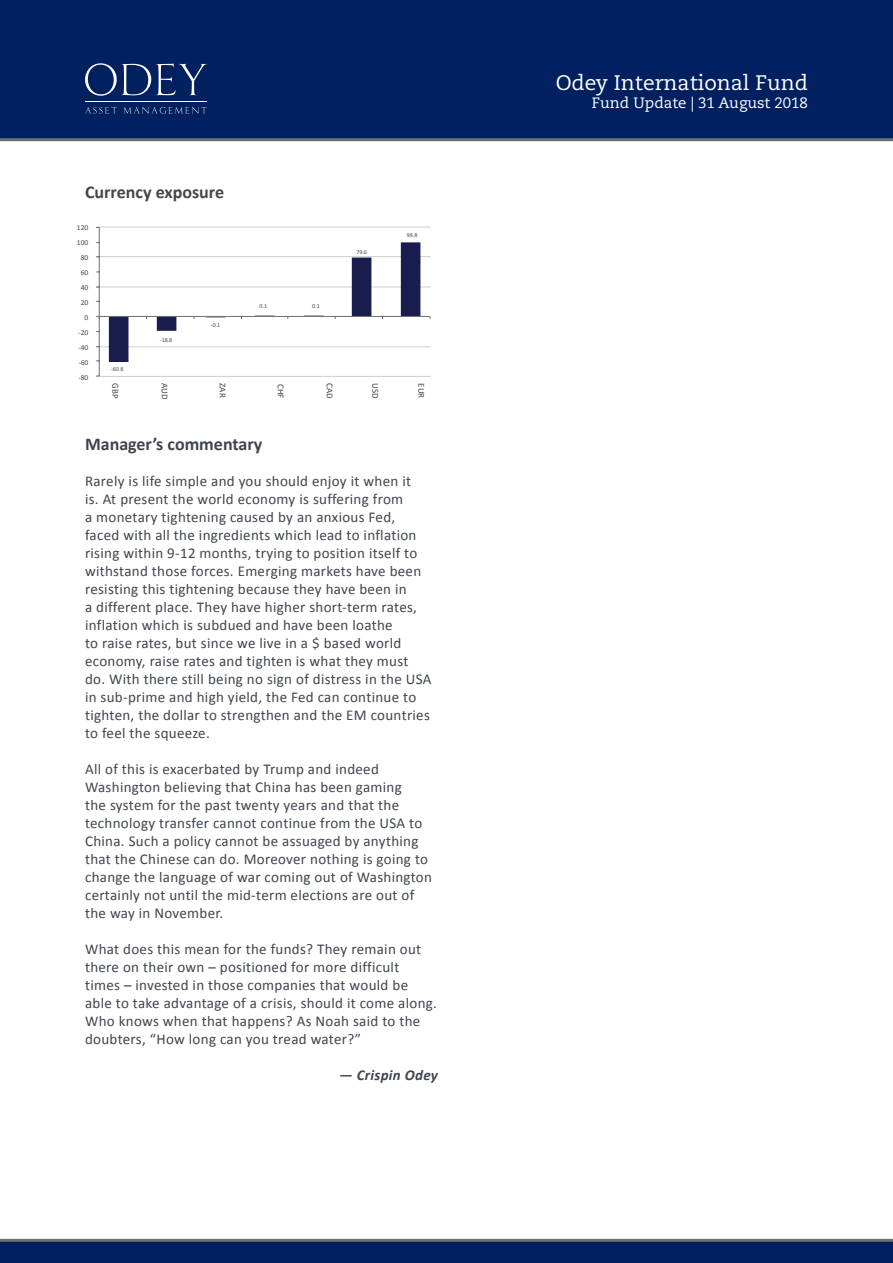
<style>
.page{position:relative;width:893px;height:1263px;background:#fff}
.page>*{position:absolute;margin:0;border:0;box-sizing:border-box;transform-origin:0 0}
.t1{font:21px "Caecilia LT Std";color:#fff}
.t2{font:700 18px "Calibri";color:#3f454f}
.t3{font:700 18px "Calibri";color:#474647}
.t4{font:15px/18px "Calibri";letter-spacing:.02em;color:#3f454f}
.t5{font:15px "Caecilia LT Std";color:#fff}
.t6{font:italic 700 15px "Calibri";letter-spacing:.02em;color:#3f454f}
.t7{font:9px "Calibri";color:#3f454f}
.t8{font:7.5px/15px "Calibri";color:#3f454f;text-align:right}
.t9{font:6px "Calibri";color:#3f454f}
</style>
<div class="page">
<div style="left:0;top:1240px;width:893px;height:23px;background:#002060"></div>
<hr style="left:0;top:1239px;width:893px;height:3px;background:#6e7070">
<div style="left:0;top:0;width:893px;height:138px;background:#002060"></div>
<hr style="left:0;top:138px;width:893px;height:3px;background:#6e7070">
<svg style="left:85px;top:63px;width:122px;height:33px"></svg>
<svg style="left:85px;top:107px;width:32px;height:7px"></svg>
<svg style="left:123px;top:107px;width:84px;height:7px"></svg>
<hr style="left:85px;top:101px;width:122px;height:1px;background:#fff">
<hr style="left:96px;top:376px;width:335px;height:1px;background:#cdcece">
<hr style="left:96px;top:346px;width:335px;height:1px;background:#cdcece">
<hr style="left:96px;top:287px;width:335px;height:1px;background:#cdcece">
<hr style="left:96px;top:256px;width:335px;height:1px;background:#cdcece">
<hr style="left:96px;top:227px;width:335px;height:1px;background:#cdcece">
<hr style="left:99px;top:227px;width:1px;height:149px;background:#6e7070">
<hr style="left:99px;top:316px;width:331px;height:1px;background:#6e7070">
<svg style="left:109px;top:242px;width:311px;height:120px"></svg>
<p class="t3" style="left:85px;top:181px;width:141px">Currency exposure</p>
<p class="t8" style="left:77px;top:220px;width:13px">120<br>100<br>80<br>60<br>40<br>20<br>0 -20 -40 -60 -80</p>
<p class="t9" style="left:111px;top:365px;width:14px">-60.8</p>
<p class="t9" style="left:160px;top:336px;width:14px">-18.8</p>
<p class="t9" style="left:211px;top:321px;width:11px">-0.1</p>
<p class="t9" style="left:260px;top:303px;width:9px">0.1</p>
<p class="t9" style="left:312px;top:303px;width:9px">0.1</p>
<p class="t9" style="left:356px;top:248px;width:12px">79.6</p>
<p class="t7" style="left:121px;top:383px;width:17px;rotate:90deg">GBP</p>
<p class="t7" style="left:170px;top:383px;width:18px;rotate:90deg">AUD</p>
<p class="t7" style="left:228px;top:383px;width:16px;rotate:90deg">ZAR</p>
<p class="t7" style="left:286px;top:384px;width:16px;rotate:90deg">CHF</p>
<p class="t7" style="left:381px;top:383px;width:17px;rotate:90deg">USD</p>
<p class="t7" style="left:336px;top:383px;width:17px;rotate:90deg">CAD</p>
<p class="t9" style="left:407px;top:231px;width:12px">99.8</p>
<p class="t7" style="left:427px;top:383px;width:17px;rotate:90deg">EUR</p>
<p class="t2" style="left:85px;top:433px;width:179px">Manager’s commentary</p>
<p class="t4" style="left:85px;top:472px;width:348px">Rarely is life simple and you should enjoy it when it<br>is. At present the world economy is suffering from<br>a monetary tightening caused by an anxious Fed, faced with all the ingredients which lead to inflation rising within 9-12 months, trying to position itself to withstand those forces. Emerging markets have been resisting this tightening because they have been in<br>a different place. They have higher short-term rates, inflation which is subdued and have been loathe<br>to raise rates, but since we live in a $ based world economy, raise rates and tighten is what they must do. With there still being no sign of distress in the USA in sub-prime and high yield, the Fed can continue to tighten, the dollar to strengthen and the EM countries to feel the squeeze.</p>
<p class="t4" style="left:85px;top:760px;width:348px">All of this is exacerbated by Trump and indeed Washington believing that China has been gaming<br>the system for the past twenty years and that the technology transfer cannot continue from the USA to China. Such a policy cannot be assuaged by anything that the Chinese can do. Moreover nothing is going to change the language of war coming out of Washington certainly not until the mid-term elections are out of the way in November.</p>
<p class="t4" style="left:85px;top:940px;width:353px">What does this mean for the funds? They remain out there on their own – positioned for more difficult times – invested in those companies that would be able to take advantage of a crisis, should it come along.<br>Who knows when that happens? As Noah said to the doubters, “How long can you tread water?”</p>
<p class="t6" style="left:339px;top:1065px;width:100px">— Crispin Odey</p>
<h1 class="t1" style="left:556px;top:71px;width:254px">Odey International Fund</h1>
<p class="t5" style="left:592px;top:94px;width:218px">Fund Update | 31 August 2018</p>
</div>
